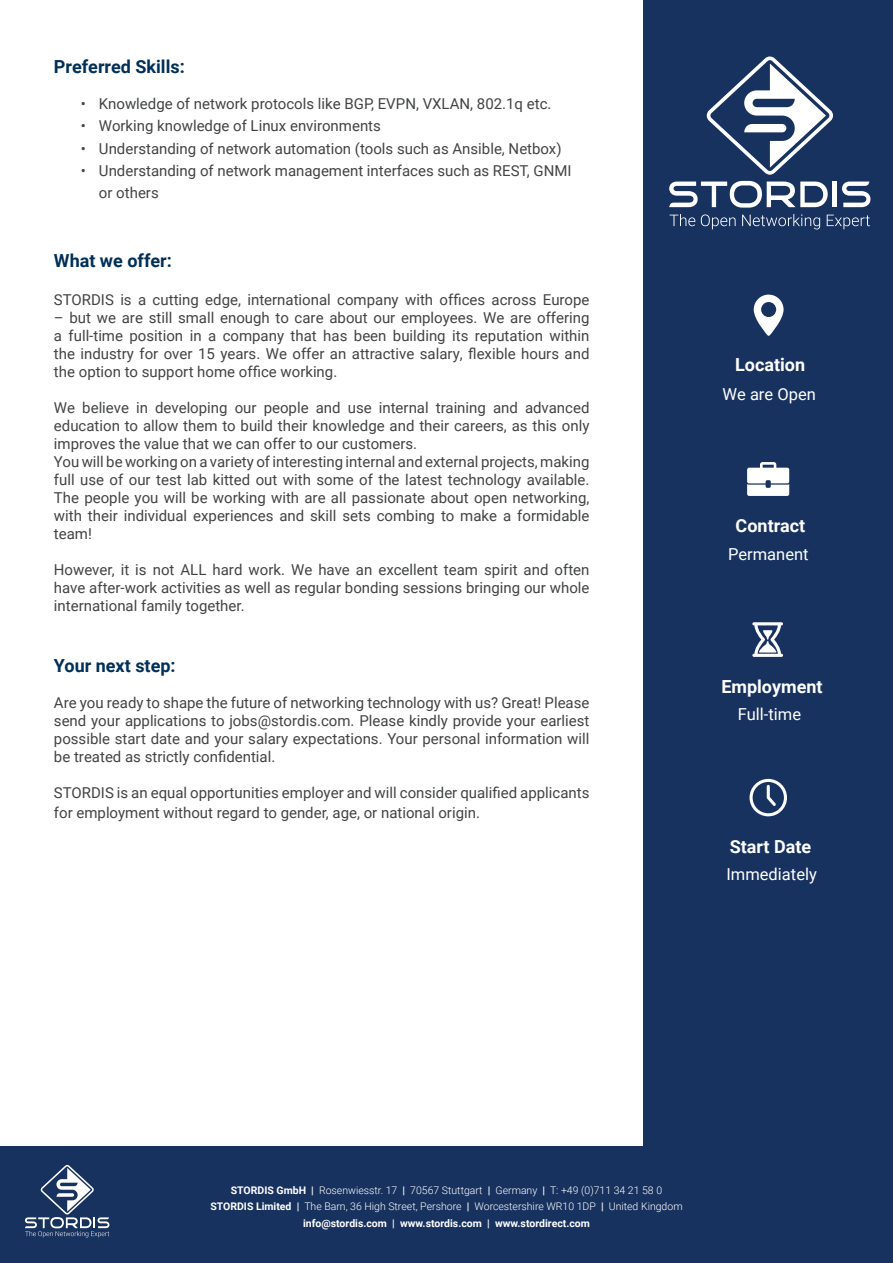
<style>
.page{position:relative;width:893px;height:1263px;background:#fff}
.page>*{position:absolute;margin:0;border:0;box-sizing:border-box;transform-origin:0 0}
.t1{font:700 18px "Roboto";color:#002f58}
.t2{font:700 18px "Roboto";color:#fff}
.t3{font:16.5px "Roboto";color:#fff}
.t4{font:15px/18px "Roboto";color:#414345}
.t5{font:300 10.5px/16.5px "Roboto";color:#fff;text-align:center}
.s1{font-weight:700}
</style>
<div class="page">
<div style="left:644px;top:0;width:249px;height:1146px;background:#18325f"></div>
<div style="left:0;top:1146px;width:893px;height:117px;background:#18325f"></div>
<svg style="left:707px;top:57px;width:126px;height:118px"></svg>
<div style="left:832px;top:182px;width:5px;height:25px;background:#fff"></div>
<svg style="left:669px;top:181px;width:159px;height:27px"></svg>
<svg style="left:842px;top:182px;width:28px;height:25px"></svg>
<svg style="left:670px;top:214px;width:25px;height:12px"></svg>
<svg style="left:701px;top:214px;width:35px;height:15px"></svg>
<svg style="left:742px;top:214px;width:78px;height:15px"></svg>
<svg style="left:827px;top:215px;width:43px;height:14px"></svg>
<svg style="left:754px;top:295px;width:30px;height:41px"></svg>
<svg style="left:752px;top:622px;width:31px;height:35px"></svg>
<svg style="left:749px;top:779px;width:38px;height:37px"></svg>
<svg style="left:25px;top:1165px;width:84px;height:72px"></svg>
<svg style="left:747px;top:462px;width:42px;height:34px"></svg>
<p class="t1" style="left:54px;top:54px;width:132px">Preferred Skills:</p>
<p class="t4" style="left:81px;top:94px;width:472px">• Knowledge of network protocols like BGP, EVPN, VXLAN, 802.1q etc.</p>
<p class="t4" style="left:81px;top:116px;width:301px">• Working knowledge of Linux environments</p>
<p class="t4" style="left:81px;top:139px;width:482px">• Understanding of network automation (tools such as Ansible, Netbox)</p>
<p class="t4" style="left:99px;top:160px;width:474px;line-height:21.6px;text-indent:-18px">• Understanding of network management interfaces such as REST, GNMI or others</p>
<p class="t1" style="left:54px;top:248px;width:119px">What we offer:</p>
<p class="t4" style="left:54px;top:290px;width:537px">STORDIS is a cutting edge, international company with offices across Europe</p>
<p class="t4" style="left:54px;top:308px;width:537px;text-align:justify">– but we are still small enough to care about our employees. We are offering a full-time position in a company that has been building its reputation within the industry for over 15 years. We offer an attractive salary, flexible hours and the option to support home office working.</p>
<p class="t4" style="left:54px;top:398px;width:537px">We believe in developing our people and use internal training and advanced education to allow them to build their knowledge and their careers, as this only improves the value that we can offer to our customers.<br>You will be working on a variety of interesting internal and external projects, making full use of our test lab kitted out with some of the latest technology available.<br>The people you will be working with are all passionate about open networking, with their individual experiences and skill sets combing to make a formidable team!</p>
<p class="t4" style="left:54px;top:560px;width:537px;text-align:justify">However, it is not ALL hard work. We have an excellent team spirit and often have after-work activities as well as regular bonding sessions bringing our whole international family together.</p>
<p class="t1" style="left:54px;top:653px;width:123px">Your next step:</p>
<p class="t4" style="left:54px;top:693px;width:537px;text-align:justify">Are you ready to shape the future of networking technology with us? Great! Please send your applications to jobs@stordis.com. Please kindly provide your earliest possible start date and your salary expectations. Your personal information will be treated as strictly confidential.</p>
<p class="t4" style="left:54px;top:782px;width:537px;line-height:19.8px">STORDIS is an equal opportunities employer and will consider qualified applicants for employment without regard to gender, age, or national origin.</p>
<p class="t2" style="left:735px;top:352px;width:72px">Location</p>
<p class="t3" style="left:722px;top:382px;width:95px">We are Open</p>
<p class="t2" style="left:736px;top:513px;width:71px">Contract</p>
<p class="t3" style="left:728px;top:543px;width:82px">Permanent</p>
<p class="t2" style="left:721px;top:674px;width:103px">Employment</p>
<p class="t3" style="left:738px;top:703px;width:65px">Full-time</p>
<p class="t2" style="left:730px;top:834px;width:83px">Start Date</p>
<p class="t3" style="left:726px;top:863px;width:92px">Immediately</p>
<p class="t5" style="left:210px;top:1181px;width:474px"><span class="s1">STORDIS GmbH |</span> Rosenwiesstr. 17 <span class="s1">|</span> 70567 Stuttgart <span class="s1">|</span> Germany <span class="s1">|</span> T: +49 (0)711 34 21 58 0<br><span class="s1">STORDIS Limited |</span> The Barn, 36 High Street, Pershore <span class="s1">|</span> Worcestershire WR10 1DP <span class="s1">|</span> United Kingdom <span class="s1">info@stordis.com | www.stordis.com | www.stordirect.com</span></p>
</div>
